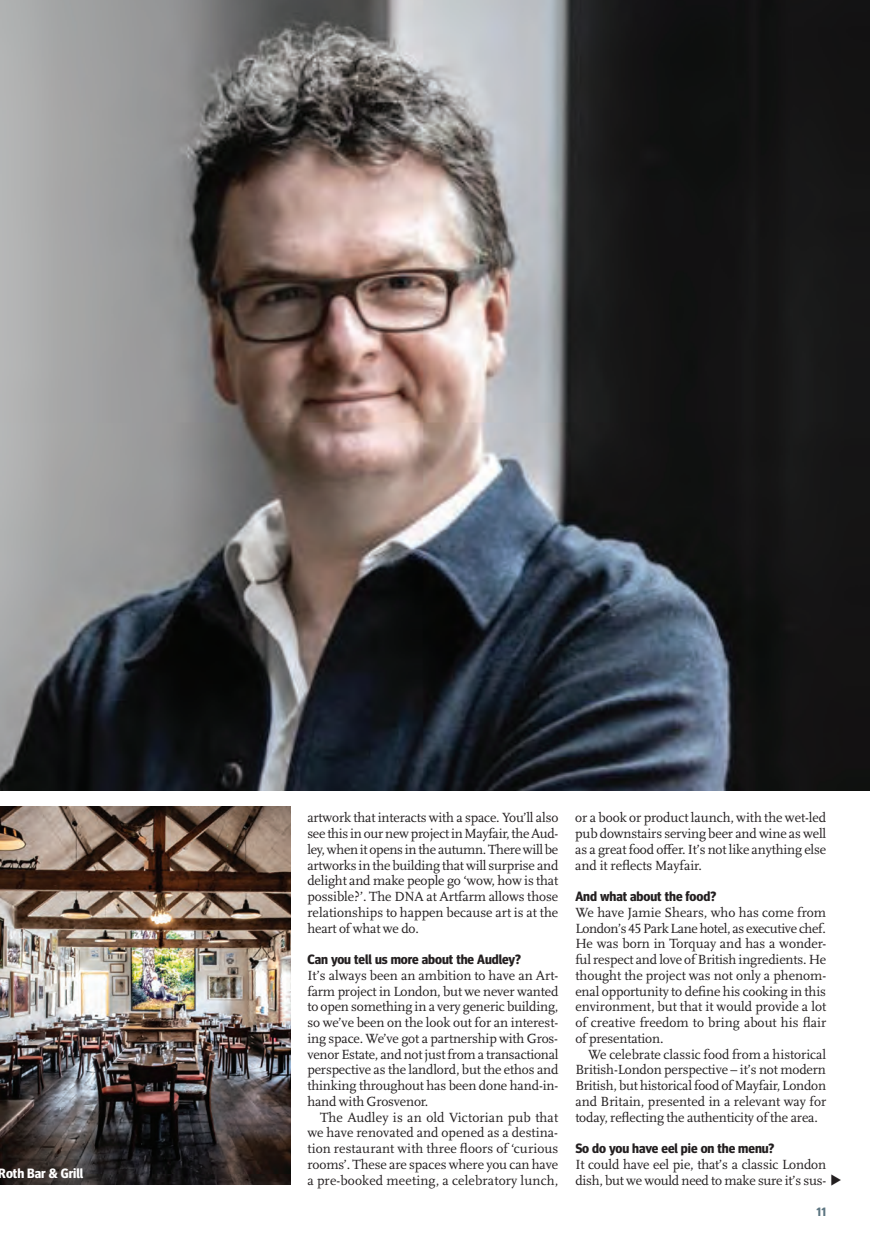
<style>
.page{position:relative;width:870px;height:1240px;background:#fff}
.page>*{position:absolute;margin:0;border:0;box-sizing:border-box;transform-origin:0 0}
.t1{font:13.8px/15.8px "Scala Pro";letter-spacing:-.01em;color:#231f20;text-align:justify}
.t2{font:700 13.5px "Meta Headline OT";color:#231f20}
.t3{font:700 13.5px "Meta Headline OT";color:#fff}
.t4{font:700 12px "Meta Headline OT";color:#5d7682}
</style>
<div class="page">
<img style="left:0;top:807px;width:290px;height:378px">
<img style="left:0;top:0;width:870px;height:791px">
<p class="t3" style="left:-1px;top:1165px;width:86px">Roth Bar &amp; Grill</p>
<p class="t1" style="left:307px;top:810px;width:252px">artwork that interacts with a space. You’ll also see this in our new project in Mayfair, the Aud&shy;ley, when it opens in the autumn. There will be artworks in the building that will surprise and delight and make people go ‘wow, how is that possible?’. The DNA at Artfarm allows those relationships to happen because art is at the heart of what we do.</p>
<p class="t2" style="left:307px;top:951px;width:215px">Can you tell us more about the Audley?</p>
<p class="t1" style="left:307px;top:967px;width:253px">It’s always been an ambition to have an Art&shy;farm project in London, but we never wanted to open something in a very generic building, so we’ve been on the look out for an interest&shy;ing space. We’ve got a partnership with Gros&shy;venor Estate, and not just from a transactional perspective as the landlord, but the ethos and thinking throughout has been done hand-in&shy;hand with Grosvenor.</p>
<p class="t1" style="left:307px;top:1109px;width:252px;text-indent:13px">The Audley is an old Victorian pub that we have renovated and opened as a destina&shy;tion restaurant with three floors of ‘curious rooms’. These are spaces where you can have a pre-booked meeting, a celebratory lunch,</p>
<p class="t1" style="left:575px;top:810px;width:253px">or a book or product launch, with the wet-led pub downstairs serving beer and wine as well as a great food offer. It’s not like anything else and it reflects Mayfair.</p>
<p class="t2" style="left:575px;top:888px;width:142px">And what about the food?</p>
<p class="t1" style="left:575px;top:904px;width:252px">We have Jamie Shears, who has come from London’s 45 Park Lane hotel, as executive chef.<br>He was born in Torquay and has a wonder&shy;ful respect and love of British ingredients. He thought the project was not only a phenom&shy;enal opportunity to define his cooking in this environment, but that it would provide a lot of creative freedom to bring about his flair of presentation.</p>
<p class="t1" style="left:575px;top:1046px;width:252px;text-indent:13px">We celebrate classic food from a historical British-London perspective – it’s not modern British, but historical food of Mayfair, London and Britain, presented in a relevant way for today, reflecting the authenticity of the area.</p>
<p class="t2" style="left:575px;top:1140px;width:201px">So do you have eel pie on the menu?</p>
<p class="t1" style="left:575px;top:1156px;width:252px">It could have eel pie, that’s a classic London dish, but we would need to make sure it’s sus-</p>
<p class="t4" style="left:816px;top:1205px;width:11px">11</p>
</div>
